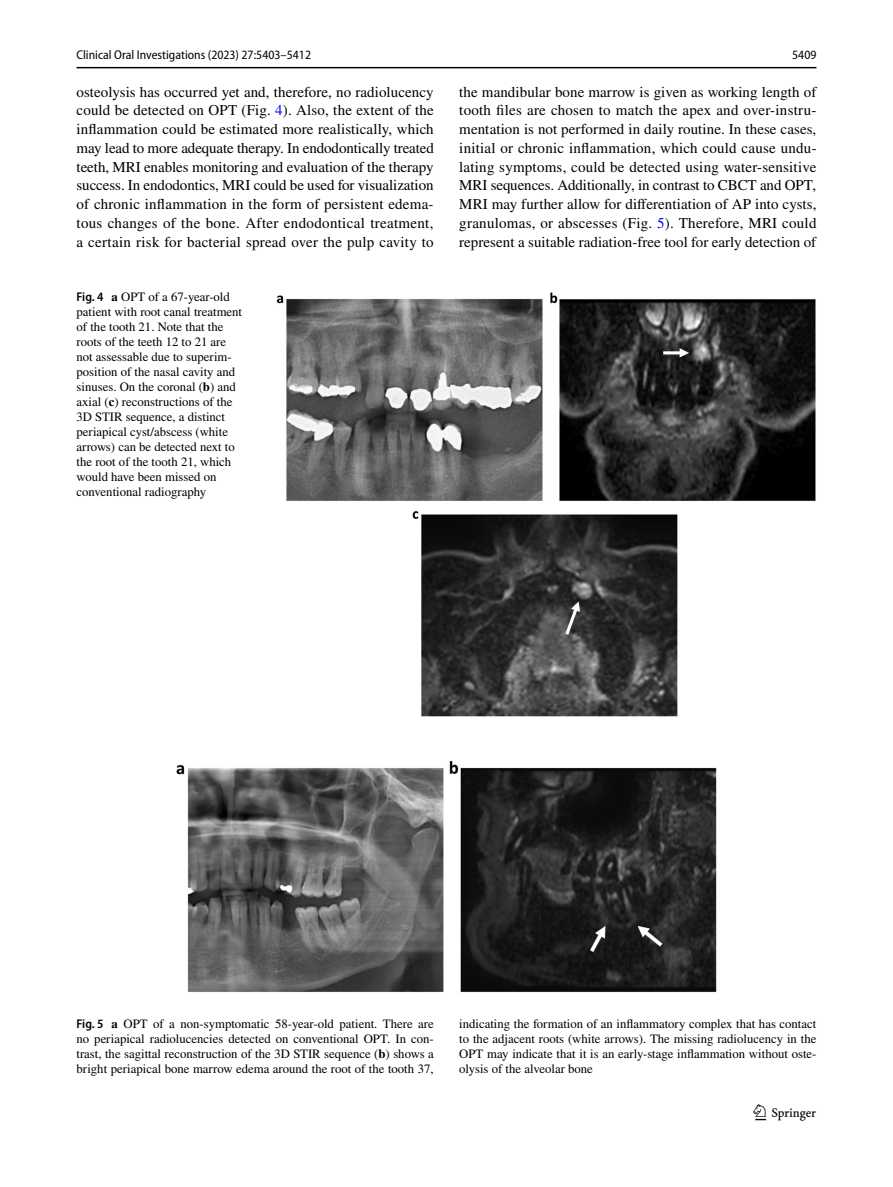
<style>
.page{position:relative;width:893px;height:1187px;background:#fff}
.page>*{position:absolute;margin:0;border:0;box-sizing:border-box;transform-origin:0 0}
.t1{font:22.5px "Springnew Regular 3";color:#000}
.t2{font:15px/18.8px "STIX";letter-spacing:.005em;color:#000;text-align:justify}
.t3{font:12.75px/15px "STIX";color:#000;text-align:justify}
.t4{font:semi-condensed 12.75px "Myriad Pro";color:#000}
.s1{color:#00f}
.s2{font-family:"Myriad Pro";font-weight:600;font-stretch:semi-condensed}
.s3{font-weight:700}
</style>
<div class="page">
<hr style="left:77px;top:67px;width:739px;height:1px;background:#000">
<img style="left:276px;top:292px;width:540px;height:425px">
<img style="left:176px;top:760px;width:540px;height:232px">
<p class="t4" style="left:77px;top:48px;width:236px">Clinical Oral Investigations (2023) 27:5403–5412</p>
<p class="t4" style="left:792px;top:48px;width:26px">5409</p>
<p class="t2" style="left:77px;top:83px;width:359px">osteolysis has occurred yet and, therefore, no radiolucency could be detected on OPT (Fig. <span class="s1">4</span>). Also, the extent of the inflammation could be estimated more realistically, which may lead to more adequate therapy. In endodontically treated teeth, MRI enables monitoring and evaluation of the therapy success. In endodontics, MRI could be used for visualization of chronic inflammation in the form of persistent edema&shy;tous changes of the bone. After endodontical treatment, a certain risk for bacterial spread over the pulp cavity to</p>
<p class="t2" style="left:459px;top:83px;width:359px">the mandibular bone marrow is given as working length of tooth files are chosen to match the apex and over-instru&shy;mentation is not performed in daily routine. In these cases, initial or chronic inflammation, which could cause undu&shy;lating symptoms, could be detected using water-sensitive MRI sequences. Additionally, in contrast to CBCT and OPT, MRI may further allow for differentiation of AP into cysts, granulomas, or abscesses (Fig. <span class="s1">5</span>). Therefore, MRI could represent a suitable radiation-free tool for early detection of</p>
<p class="t3" style="left:77px;top:290px;width:167px;text-align:left"><span class="s2">Fig. 4</span> <span class="s3">a</span> OPT of a 67-year-old patient with root canal treatment of the tooth 21. Note that the roots of the teeth 12 to 21 are not assessable due to superim&shy;position of the nasal cavity and sinuses. On the coronal (<span class="s3">b</span>) and axial (<span class="s3">c</span>) reconstructions of the<br>3D STIR sequence, a distinct periapical cyst/abscess (white arrows) can be detected next to the root of the tooth 21, which would have been missed on conventional radiography</p>
<p class="t3" style="left:77px;top:1016px;width:359px"><span class="s2">Fig. 5</span> <span class="s3">a</span> OPT of a non-symptomatic 58-year-old patient. There are no periapical radiolucencies detected on conventional OPT. In con&shy;trast, the sagittal reconstruction of the 3D STIR sequence (<span class="s3">b</span>) shows a bright periapical bone marrow edema around the root of the tooth 37,</p>
<p class="t3" style="left:459px;top:1016px;width:359px">indicating the formation of an inflammatory complex that has contact to the adjacent roots (white arrows). The missing radiolucency in the OPT may indicate that it is an early-stage inflammation without oste&shy;olysis of the alveolar bone</p>
<h1 class="t1" style="left:755px;top:1104px;width:62px">1 3</h1>
</div>
